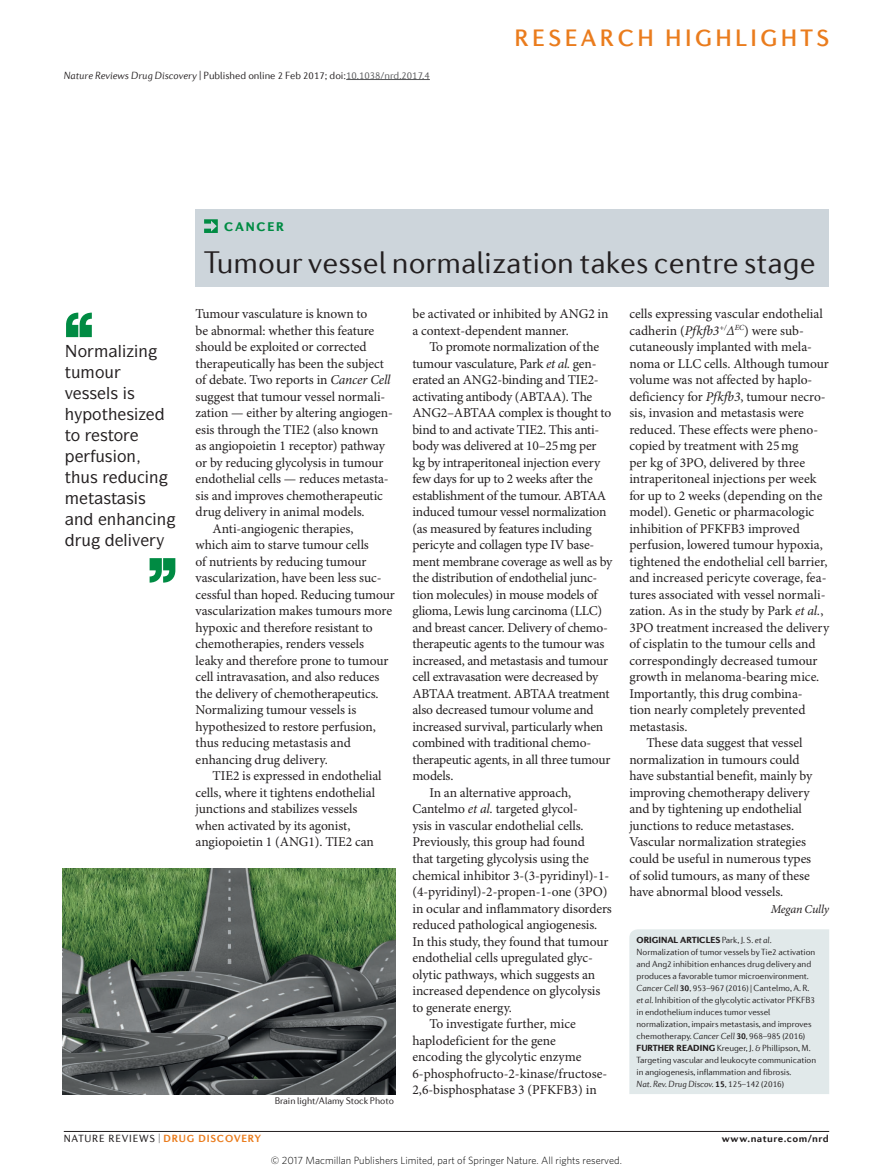
<style>
.page{position:relative;width:893px;height:1174px;background:#fff}
.page>*{position:absolute;margin:0;border:0;box-sizing:border-box;transform-origin:0 0}
.Title_small{font:300 31.5px "Diverda Sans Com";color:#231f20}
.t1{font:500 24px "Diverda Sans Com";letter-spacing:.14em;color:#ea7c1d}
.Pull_quote{font:500 16.5px "ITC Symbol Std";color:#231f20}
.Body_text{font:13.5px/16.5px "Minion Pro";letter-spacing:-.01em;color:#231f20}
.Body_first{font:13.5px/16.5px "Minion Pro";letter-spacing:-.005em;color:#231f20}
.Strapline{font:900 12.75px "Diverda Sans Com";letter-spacing:.14em;color:#008b43}
.Author{font:italic 12px "Minion Pro";letter-spacing:-.015em;color:#231f20}
.AOP_line{font:300 10.5px "Diverda Sans Com";color:#231f20}
.t2{font:300 10.5px "Whitney";color:#000}
.t3{font:10.5px "Diverda Sans Com";letter-spacing:.075em;color:#231f20}
.t4{font:700 10.5px "Diverda Sans Com";letter-spacing:.045em;color:#231f20}
.Credit_line{font:300 9.75px "Diverda Sans Com";letter-spacing:-.005em;color:#231f20}
.Info_box_text{font:300 9px/12px "Diverda Sans Com";letter-spacing:-.005em;color:#231f20}
.s1{font-style:italic}
.s2{color:#57585a}
.s3{font-weight:900}
.s4{font-weight:700}
.s5{font-weight:700;color:#ea7c1d}
</style>
<div class="page">
<hr style="left:64px;top:1131px;width:765px;height:1px;background:#231f20">
<img style="left:63px;top:868px;width:333px;height:226px">
<svg style="left:150px;top:558px;width:25px;height:24px"></svg>
<svg style="left:66px;top:313px;width:26px;height:24px"></svg>
<div style="left:196px;top:209px;width:633px;height:78px;background:#cdd5db"></div>
<svg style="left:204px;top:219px;width:14px;height:14px"></svg>
<div style="left:629px;top:929px;width:200px;height:165px;background:#e1e9ea"></div>
<hr style="left:346px;top:79px;width:84px;height:1px;background:#57585a">
<p class="AOP_line" style="left:64px;top:69px;width:368px"><span class="s1">Nature Reviews Drug Discovery</span> | Published online 2 Feb 2017; doi:<span class="s2">10.1038/nrd.2017.4</span></p>
<h2 class="t1" style="left:514px;top:24px;width:316px">RESEARCH HIGHLIGHTS</h2>
<p class="Pull_quote" style="left:78px;top:340px;width:72px">□ ●■</p>
<p class="Pull_quote" style="left:65px;top:361px;width:51px">▼◆ □◆</p>
<p class="Pull_quote" style="left:65px;top:382px;width:71px">❖ ▲▲ ●▲ ▲</p>
<p class="Pull_quote" style="left:92px;top:403px;width:43px">□▼ ▲</p>
<p class="Pull_quote" style="left:65px;top:424px;width:60px">▼□ ▲▼□</p>
<p class="Pull_quote" style="left:95px;top:445px;width:42px">◆▲ □■</p>
<p class="Pull_quote" style="left:65px;top:466px;width:34px">▼ ◆▲</p>
<p class="Pull_quote" style="left:88px;top:487px;width:59px">▼▲▼▲▲</p>
<p class="Pull_quote" style="left:74px;top:508px;width:94px">■ ■ ■■</p>
<p class="Pull_quote" style="left:82px;top:529px;width:61px">◆ ● ❖</p>
<p class="Strapline" style="left:224px;top:219px;width:61px">CANCER</p>
<p class="Title_small" style="left:204px;top:244px;width:613px">Tumour vessel normalization takes centre stage</p>
<p class="Body_first" style="left:196px;top:306px;width:199px">Tumour vasculature is known to<br>be abnormal: whether this feature should be exploited or corrected therapeutically has been the subject of debate. Two reports in <span class="s1">Cancer Cell </span>suggest that tumour vessel normali&shy;zation — either by altering angiogen&shy;esis through the TIE2 (also known<br>as angiopoietin 1 receptor) pathway or by reducing glycolysis in tumour endothelial cells — reduces metasta&shy;sis and improves chemotherapeutic drug delivery in animal models.</p>
<p class="Body_text" style="left:196px;top:521px;width:201px;text-indent:17px">Anti-angiogenic therapies,<br>which aim to starve tumour cells<br>of nutrients by reducing tumour vascularization, have been less suc&shy;cessful than hoped. Reducing tumour vascularization makes tumours more hypoxic and therefore resistant to chemotherapies, renders vessels leaky and therefore prone to tumour cell intravasation, and also reduces the delivery of chemotherapeutics.<br>Normalizing tumour vessels is hypothesized to restore perfusion, thus reducing metastasis and enhancing drug delivery.</p>
<p class="Body_text" style="left:196px;top:768px;width:188px;text-indent:17px">TIE2 is expressed in endothelial cells, where it tightens endothelial junctions and stabilizes vessels when activated by its agonist, angiopoietin 1 (ANG1). TIE2 can</p>
<p class="Credit_line" style="left:275px;top:1095px;width:121px">Brain light/Alamy Stock Photo</p>
<p class="Body_text" style="left:412px;top:306px;width:198px">be activated or inhibited by ANG2 in a context-dependent manner.</p>
<p class="Body_text" style="left:412px;top:339px;width:201px;text-indent:17px">To promote normalization of the tumour vasculature, Park <span class="s1">et al.</span> gen&shy;erated an ANG2-binding and TIE2- activating antibody (ABTAA). The ANG2–ABTAA complex is thought to bind to and activate TIE2. This anti&shy;body was delivered at 10–25mg per kg by intraperitoneal injection every few days for up to 2 weeks after the establishment of the tumour. ABTAA induced tumour vessel normalization (as measured by features including pericyte and collagen type IV base&shy;ment membrane coverage as well as by the distribution of endothelial junc&shy;tion molecules) in mouse models of glioma, Lewis lung carcinoma (LLC) and breast cancer. Delivery of chemo&shy;therapeutic agents to the tumour was increased, and metastasis and tumour cell extravasation were decreased by ABTAA treatment. ABTAA treatment also decreased tumour volume and increased survival, particularly when combined with traditional chemo&shy;therapeutic agents, in all three tumour models.</p>
<p class="Body_text" style="left:412px;top:785px;width:201px;text-indent:17px">In an alternative approach, Cantelmo <span class="s1">et al.</span> targeted glycol-<br>ysis in vascular endothelial cells.<br>Previously, this group had found<br>that targeting glycolysis using the chemical inhibitor 3-(3-pyridinyl)-1- (4-pyridinyl)-2-propen-1-one (3PO) in ocular and inflammatory disorders reduced pathological angiogenesis.<br>In this study, they found that tumour endothelial cells upregulated glyc&shy;olytic pathways, which suggests an increased dependence on glycolysis to generate energy.</p>
<p class="Body_text" style="left:412px;top:1016px;width:196px;text-indent:17px">To investigate further, mice haplodeficient for the gene encoding the glycolytic enzyme<br>6-phosphofructo-2-kinase/fructose-<br>2,6-bisphosphatase 3 (PFKFB3) in</p>
<p class="Body_text" style="left:629px;top:306px;width:201px">cells expressing vascular endothelial cadherin (<span class="s1">Pfkfb3</span><sup>+/</sup><span class="s1">Δ</span><sup>EC</sup>) were sub&shy;cutaneously implanted with mela&shy;noma or LLC cells. Although tumour volume was not affected by haplo&shy;deficiency for <span class="s1">Pfkfb3</span>, tumour necro&shy;sis, invasion and metastasis were reduced. These effects were pheno&shy;copied by treatment with 25mg<br>per kg of 3PO, delivered by three intraperitoneal injections per week for up to 2 weeks (depending on the model). Genetic or pharmacologic inhibition of PFKFB3 improved perfusion, lowered tumour hypoxia, tightened the endothelial cell barrier, and increased pericyte coverage, fea&shy;tures associated with vessel normali&shy;zation. As in the study by Park <span class="s1">et al.</span>, 3PO treatment increased the delivery of cisplatin to the tumour cells and correspondingly decreased tumour growth in melanoma-bearing mice.<br>Importantly, this drug combina-<br>tion nearly completely prevented metastasis.</p>
<p class="Body_text" style="left:629px;top:735px;width:185px;text-indent:17px">These data suggest that vessel normalization in tumours could have substantial benefit, mainly by improving chemotherapy delivery and by tightening up endothelial junctions to reduce metastases.<br>Vascular normalization strategies could be useful in numerous types of solid tumours, as many of these have abnormal blood vessels.</p>
<p class="Author" style="left:771px;top:901px;width:60px">Megan Cully</p>
<p class="Info_box_text" style="left:637px;top:933px;width:180px"><span class="s3">ORIGINAL ARTICLES</span> Park, J. S. <span class="s1">et al</span>.<br>Normalization of tumor vessels by Tie2 activation and Ang2 inhibition enhances drug delivery and produces a favorable tumor microenvironment.<br><span class="s1">Cancer Cell</span> <span class="s4">30</span>, 953–967 (2016) | Cantelmo, A. R. <span class="s1">et al</span>. Inhibition of the glycolytic activator PFKFB3 in endothelium induces tumor vessel normalization, impairs metastasis, and improves chemotherapy. <span class="s1">Cancer Cell</span> <span class="s4">30</span>, 968–985 (2016)</p>
<p class="Info_box_text" style="left:637px;top:1041px;width:181px"><span class="s3">FURTHER READING</span> Kreuger, J. &amp; Phillipson, M.<br>Targeting vascular and leukocyte communication in angiogenesis, inflammation and fibrosis.<br><span class="s1">Nat. Rev. Drug Discov.</span> <span class="s4">15</span>, 125–142 (2016)</p>
<p class="t3" style="left:64px;top:1132px;width:199px">NATURE REVIEWS | <span class="s5">DRUG DISCOVERY</span></p>
<p class="t4" style="left:722px;top:1132px;width:109px">www.nature.com/nrd</p>
<p class="t2" style="left:271px;top:1153px;width:352px">© 2017 Macmillan Publishers Limited, part of Springer Nature. All rights reserved.</p>
</div>
